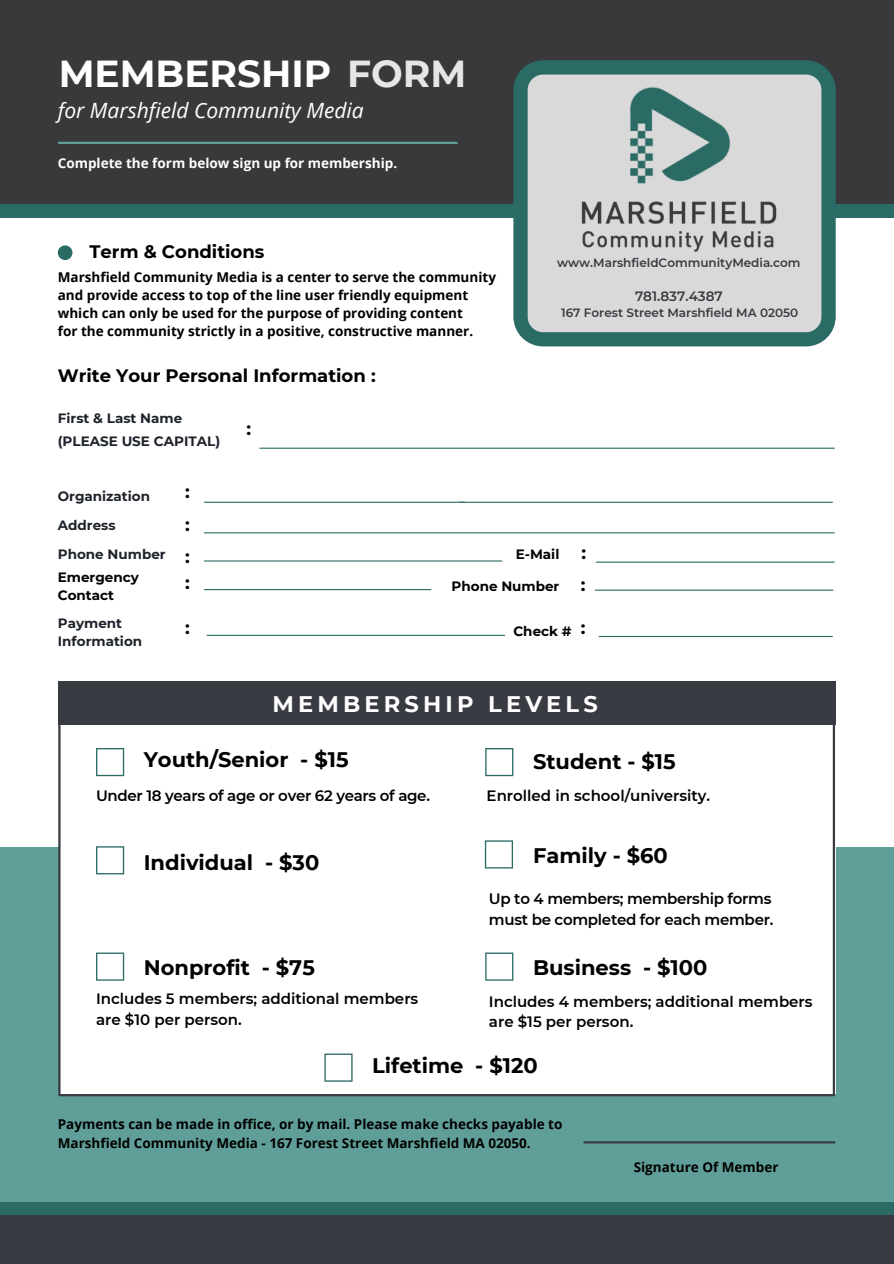
<style>
.page{position:relative;width:894px;height:1264px;background:#fff}
.page>*{position:absolute;margin:0;border:0;box-sizing:border-box;transform-origin:0 0}
.t1{font:700 37.5px "Montserrat";color:#fff}
.t2{font:700 22.5px "Montserrat";letter-spacing:.185em;color:#fff}
.t3{font:700 21px "Montserrat";color:#000}
.t4{font:italic 21px "Open Sans";color:#fff}
.t5{font:700 18px/32.2px "Montserrat";color:#000;text-align:justify}
.t6{font:600 15px/20.2px "Montserrat";color:#000}
.t7{font:600 15px/20.2px "Montserrat";letter-spacing:-.02em;color:#000}
.t8{font:700 13.5px/18px "Open Sans";color:#000}
.t9{font:700 13.5px/29px "Montserrat";color:#1e232b}
.t10{font:700 13.5px "Open Sans";color:#fff}
.t11{font:700 13.5px/18px "Montserrat";color:#000}
.t12{font:600 13.5px "Montserrat";color:#383b42}
.t13{font:600 12px "Montserrat";color:#383b42}
.s1{color:#e6e6e6}
.s2{font-size:18px}
</style>
<div class="page">
<div style="left:0;top:0;width:893px;height:204px;background:#39393c"></div>
<div style="left:0;top:204px;width:893px;height:14px;background:#2b6b65"></div>
<svg style="left:513px;top:60px;width:322px;height:286px;background:#abbbba"></svg>
<div style="left:0;top:1215px;width:893px;height:48px;background:#383b42"></div>
<div style="left:0;top:1201px;width:893px;height:14px;background:#2b6b64"></div>
<div style="left:0;top:847px;width:893px;height:355px;background:#609f99"></div>
<div style="left:58px;top:680px;width:777px;height:44px;background:#383b42"></div>
<div style="left:59px;top:730px;width:776px;height:364px;background:#fff"></div>
<svg style="left:96px;top:748px;width:28px;height:28px"></svg>
<hr style="left:584px;top:1141px;width:250px;height:2px;background:#383b42">
<hr style="left:59px;top:142px;width:397px;height:2px;background:#609f99">
<div style="left:58px;top:245px;width:14px;height:15px;background:#2b6b65;border-radius:50%"></div>
<hr style="left:58px;top:719px;width:2px;height:376px;background:#383b42">
<hr style="left:60px;top:1094px;width:772px;height:2px;background:#383b42">
<hr style="left:832px;top:719px;width:2px;height:376px;background:#383b42">
<img style="left:611px;top:68px;width:135px;height:104px">
<img style="left:566px;top:172px;width:227px;height:94px">
<svg style="left:96px;top:846px;width:28px;height:28px"></svg>
<svg style="left:96px;top:952px;width:28px;height:28px"></svg>
<hr style="left:260px;top:447px;width:574px;height:2px;background:#2b6b64">
<hr style="left:204px;top:589px;width:227px;height:1px;background:#2b6b64">
<hr style="left:204px;top:560px;width:297px;height:1px;background:#2b6b64">
<hr style="left:204px;top:532px;width:630px;height:1px;background:#2b6b64">
<hr style="left:596px;top:561px;width:237px;height:1px;background:#2b6b64">
<hr style="left:595px;top:589px;width:237px;height:1px;background:#2b6b64">
<hr style="left:204px;top:501px;width:260px;height:2px;background:#2b6b64">
<hr style="left:459px;top:501px;width:373px;height:2px;background:#2b6b64">
<hr style="left:207px;top:634px;width:297px;height:2px;background:#2b6b64">
<hr style="left:599px;top:636px;width:233px;height:1px;background:#2b6b64">
<svg style="left:485px;top:748px;width:28px;height:28px"></svg>
<svg style="left:484px;top:840px;width:29px;height:28px"></svg>
<svg style="left:485px;top:952px;width:28px;height:28px"></svg>
<svg style="left:324px;top:1053px;width:28px;height:28px"></svg>
<h1 class="t1" style="left:59px;top:51px;width:409px">MEMBERSHIP <span class="s1">FORM</span></h1>
<h3 class="t4" style="left:58px;top:96px;width:307px">for Marshfield Community Media</h3>
<p class="t10" style="left:58px;top:154px;width:341px">Complete the form below sign up for membership.</p>
<h3 class="t5" style="left:89px;top:235px;width:176px">Term &amp; Conditions</h3>
<p class="t8" style="left:58px;top:267px;width:439px">Marshfield Community Media is a center to serve the community and provide access to top of the line user friendly equipment which can only be used for the purpose of providing content<br>for the community strictly in a positive, constructive manner.</p>
<h3 class="t5" style="left:58px;top:360px;width:319px">Write Your Personal Information :</h3>
<p class="t9" style="left:58px;top:407px;width:164px;line-height:22.5px">First &amp; Last Name (PLEASE USE CAPITAL)</p>
<h3 class="t5" style="left:246px;top:412px;width:6px">:</h3>
<p class="t13" style="left:557px;top:255px;width:245px">www.MarshfieldCommunityMedia.com</p>
<p class="t12" style="left:634px;top:288px;width:89px">781.837.4387</p>
<p class="t13" style="left:561px;top:305px;width:238px">167 Forest Street Marshfield MA 02050</p>
<p class="t9" style="left:58px;top:481px;width:109px">Organization<br>Address<br>Phone Number</p>
<p class="t11" style="left:58px;top:568px;width:82px">Emergency<br>Contact</p>
<h3 class="t5" style="left:185px;top:475px;width:6px">: : :</h3>
<h3 class="t5" style="left:185px;top:566px;width:6px">:</h3>
<p class="t11" style="left:515px;top:545px;width:45px">E-Mail</p>
<p class="t11" style="left:451px;top:576px;width:109px">Phone Number</p>
<h3 class="t5" style="left:580px;top:537px;width:7px;line-height:31.3px">: :</h3>
<p class="t9" style="left:58px;top:614px;width:86px;line-height:18px">Payment<br>Information</p>
<h3 class="t5" style="left:185px;top:611px;width:6px">:</h3>
<p class="t11" style="left:513px;top:622px;width:74px">Check # <span class="s2">:</span></p>
<h2 class="t2" style="left:272px;top:690px;width:326px">MEMBERSHIP LEVELS</h2>
<h3 class="t3" style="left:144px;top:747px;width:206px">Youth/Senior - $15</h3>
<h3 class="t3" style="left:533px;top:748px;width:144px">Student - $15</h3>
<p class="t7" style="left:96px;top:785px;width:335px">Under 18 years of age or over 62 years of age.</p>
<h3 class="t3" style="left:144px;top:850px;width:177px">Individual - $30</h3>
<h3 class="t3" style="left:144px;top:954px;width:172px">Nonprofit - $75</h3>
<p class="t6" style="left:486px;top:785px;width:225px">Enrolled in school/university.</p>
<h3 class="t3" style="left:533px;top:842px;width:136px">Family - $60</h3>
<p class="t7" style="left:489px;top:889px;width:286px">Up to 4 members; membership forms must be completed for each member.</p>
<h3 class="t3" style="left:533px;top:954px;width:176px">Business - $100</h3>
<p class="t6" style="left:96px;top:988px;width:324px">Includes 5 members; additional members are $10 per person.</p>
<p class="t6" style="left:489px;top:991px;width:325px">Includes 4 members; additional members are $15 per person.</p>
<h3 class="t3" style="left:372px;top:1052px;width:167px">Lifetime - $120</h3>
<p class="t8" style="left:58px;top:1115px;width:506px">Payments can be made in office, or by mail. Please make checks payable to<br>Marshfield Community Media - 167 Forest Street Marshfield MA 02050.</p>
<p class="t8" style="left:633px;top:1157px;width:146px">Signature Of Member</p>
</div>
